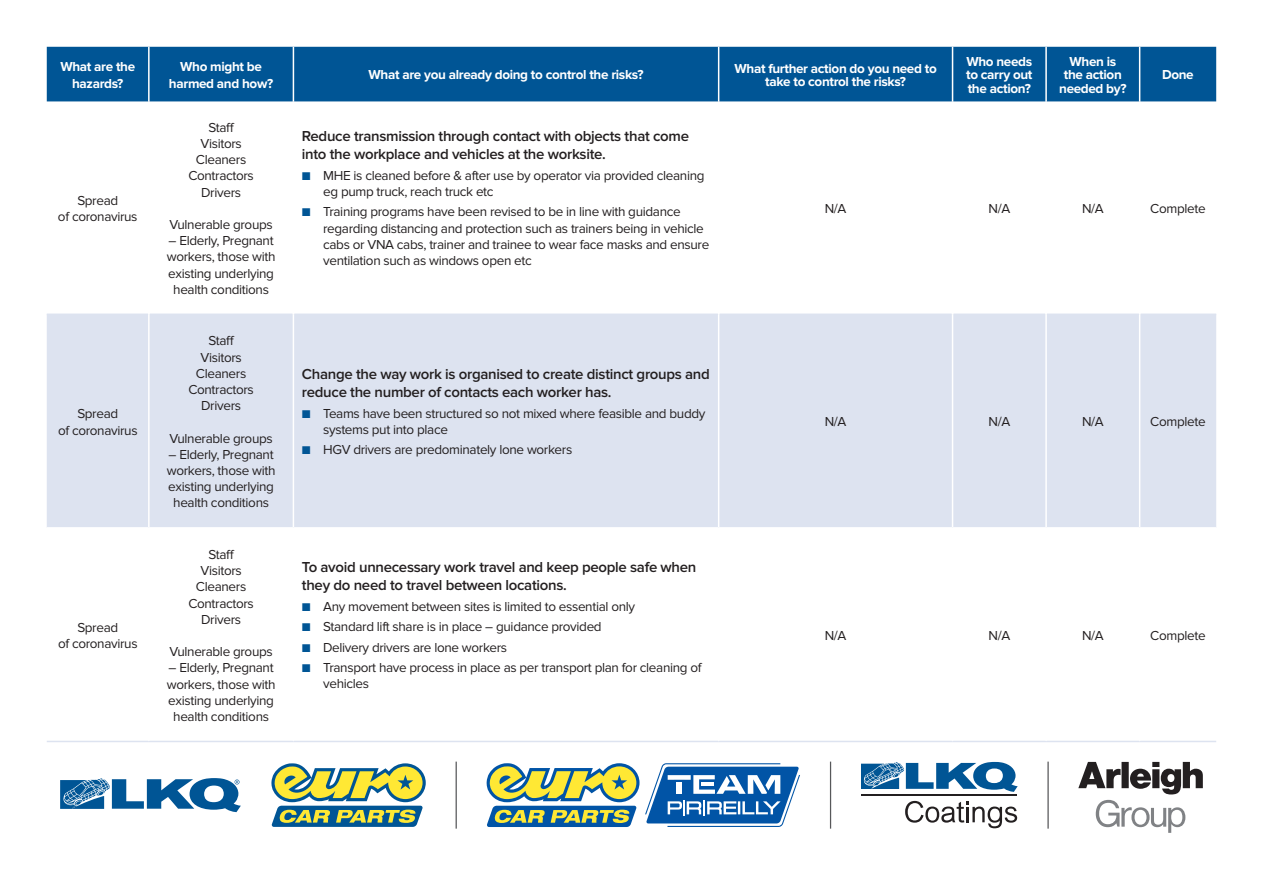
<style>
.page{position:relative;width:1263px;height:893px;background:#fff}
.page>*{position:absolute;margin:0;border:0;box-sizing:border-box;transform-origin:0 0}
.t1{font:600 15px/18px "Proxima Nova";letter-spacing:-.02em;color:#231f20}
.t2{font:13.5px/16.2px "Proxima Nova";letter-spacing:-.025em;color:#231f20;text-align:center}
.t3{font:700 13.5px/13.5px "Proxima Nova";letter-spacing:-.025em;color:#fff;text-align:center}
.s1{font-family:"Proxima Nova Extrabld";color:#005595}
</style>
<div class="page">
<hr style="left:456px;top:762px;width:1px;height:67px;background:#57585a">
<hr style="left:1047px;top:762px;width:2px;height:67px;background:#57585a">
<hr style="left:830px;top:762px;width:1px;height:67px;background:#57585a">
<svg style="left:486px;top:763px;width:153px;height:64px"></svg>
<svg style="left:645px;top:763px;width:155px;height:64px"></svg>
<svg style="left:861px;top:762px;width:157px;height:30px"></svg>
<svg style="left:905px;top:801px;width:112px;height:27px"></svg>
<hr style="left:861px;top:794px;width:155px;height:1px;background:#231f20">
<svg style="left:60px;top:778px;width:181px;height:34px"></svg>
<svg style="left:271px;top:763px;width:155px;height:64px"></svg>
<svg style="left:1078px;top:762px;width:125px;height:32px"></svg>
<svg style="left:1096px;top:800px;width:89px;height:33px"></svg>
<div style="left:47px;top:47px;width:1169px;height:54px;background:#005595"></div>
<div style="left:47px;top:315px;width:1169px;height:212px;background:#dde3f0"></div>
<hr style="left:47px;top:314px;width:101px;height:1px;background:#dde3f0">
<hr style="left:150px;top:314px;width:143px;height:1px;background:#dde3f0">
<hr style="left:294px;top:314px;width:424px;height:1px;background:#dde3f0">
<hr style="left:719px;top:314px;width:233px;height:1px;background:#dde3f0">
<hr style="left:953px;top:314px;width:92px;height:1px;background:#dde3f0">
<hr style="left:1047px;top:314px;width:92px;height:1px;background:#dde3f0">
<hr style="left:1140px;top:314px;width:76px;height:1px;background:#dde3f0">
<hr style="left:47px;top:741px;width:102px;height:1px;background:#dde3f0">
<hr style="left:149px;top:741px;width:144px;height:1px;background:#dde3f0">
<hr style="left:293px;top:741px;width:426px;height:1px;background:#dde3f0">
<hr style="left:719px;top:741px;width:233px;height:1px;background:#dde3f0">
<hr style="left:952px;top:741px;width:94px;height:1px;background:#dde3f0">
<hr style="left:1046px;top:741px;width:94px;height:1px;background:#dde3f0">
<hr style="left:1140px;top:741px;width:76px;height:1px;background:#dde3f0">
<hr style="left:148px;top:47px;width:2px;height:54px;background:#fff">
<hr style="left:293px;top:47px;width:1px;height:54px;background:#fff">
<hr style="left:718px;top:47px;width:1px;height:54px;background:#fff">
<hr style="left:952px;top:47px;width:1px;height:54px;background:#fff">
<hr style="left:1045px;top:47px;width:2px;height:54px;background:#fff">
<hr style="left:1139px;top:47px;width:1px;height:54px;background:#fff">
<hr style="left:148px;top:314px;width:2px;height:213px;background:#fff">
<hr style="left:293px;top:314px;width:1px;height:213px;background:#fff">
<hr style="left:718px;top:314px;width:1px;height:213px;background:#fff">
<hr style="left:952px;top:314px;width:1px;height:213px;background:#fff">
<hr style="left:1045px;top:314px;width:2px;height:213px;background:#fff">
<hr style="left:1139px;top:314px;width:1px;height:213px;background:#fff">
<p class="t3" style="left:60px;top:59px;width:76px;line-height:16.2px">What are the hazards?</p>
<p class="t3" style="left:169px;top:59px;width:106px;line-height:16.2px">Who might be harmed and how?</p>
<p class="t3" style="left:368px;top:68px;width:277px">What are you already doing to control the risks?</p>
<p class="t3" style="left:734px;top:62px;width:204px">What further action do you need to take to control the risks?</p>
<p class="t3" style="left:966px;top:55px;width:68px;text-align:justify">Who needs to carry out the action?</p>
<p class="t3" style="left:1059px;top:55px;width:69px">When is the action needed by?</p>
<p class="t3" style="left:1162px;top:68px;width:33px">Done</p>
<p class="t2" style="left:58px;top:192px;width:81px">Spread<br>of coronavirus</p>
<p class="t2" style="left:58px;top:406px;width:81px">Spread<br>of coronavirus</p>
<p class="t2" style="left:58px;top:619px;width:81px">Spread<br>of coronavirus</p>
<p class="t2" style="left:188px;top:119px;width:67px">Staff<br>Visitors<br>Cleaners<br>Contractors<br>Drivers</p>
<p class="t2" style="left:169px;top:217px;width:105px">Vulnerable groups</p>
<p class="t2" style="left:167px;top:233px;width:110px">– Elderly, Pregnant workers, those with existing underlying health conditions</p>
<p class="t2" style="left:188px;top:333px;width:67px">Staff<br>Visitors<br>Cleaners<br>Contractors<br>Drivers</p>
<p class="t2" style="left:169px;top:430px;width:105px">Vulnerable groups</p>
<p class="t2" style="left:167px;top:446px;width:110px">– Elderly, Pregnant workers, those with existing underlying health conditions</p>
<p class="t2" style="left:188px;top:547px;width:67px">Staff<br>Visitors<br>Cleaners<br>Contractors<br>Drivers</p>
<p class="t2" style="left:169px;top:644px;width:105px">Vulnerable groups</p>
<p class="t2" style="left:167px;top:660px;width:110px">– Elderly, Pregnant workers, those with existing underlying health conditions</p>
<p class="t1" style="left:302px;top:128px;width:389px">Reduce transmission through contact with objects that come into the workplace and vehicles at the worksite.</p>
<p class="t2" style="left:323px;top:167px;width:383px;text-align:left;text-indent:-21px"><span class="s1">■</span> MHE is cleaned before &amp; after use by operator via provided cleaning eg pump truck, reach truck etc</p>
<p class="t2" style="left:323px;top:204px;width:388px;text-align:left;text-indent:-21px"><span class="s1">■</span> Training programs have been revised to be in line with guidance regarding distancing and protection such as trainers being in vehicle cabs or VNA cabs, trainer and trainee to wear face masks and ensure ventilation such as windows open etc</p>
<p class="t2" style="left:825px;top:200px;width:23px">N/A</p>
<p class="t2" style="left:988px;top:200px;width:23px">N/A</p>
<p class="t2" style="left:1082px;top:200px;width:23px">N/A</p>
<p class="t2" style="left:1150px;top:200px;width:57px">Complete</p>
<p class="t1" style="left:302px;top:365px;width:409px">Change the way work is organised to create distinct groups and reduce the number of contacts each worker has.</p>
<p class="t2" style="left:323px;top:405px;width:384px;text-align:left;text-indent:-21px"><span class="s1">■</span> Teams have been structured so not mixed where feasible and buddy systems put into place</p>
<p class="t2" style="left:302px;top:442px;width:272px"><span class="s1">■</span> HGV drivers are predominately lone workers</p>
<p class="t1" style="left:302px;top:559px;width:396px">To avoid unnecessary work travel and keep people safe when they do need to travel between locations.</p>
<p class="t2" style="left:302px;top:598px;width:335px"><span class="s1">■</span> Any movement between sites is limited to essential only</p>
<p class="t2" style="left:302px;top:619px;width:301px"><span class="s1">■</span> Standard lift share is in place – guidance provided</p>
<p class="t2" style="left:302px;top:639px;width:207px"><span class="s1">■</span> Delivery drivers are lone workers</p>
<p class="t2" style="left:323px;top:660px;width:380px;text-align:left;text-indent:-21px"><span class="s1">■</span> Transport have process in place as per transport plan for cleaning of vehicles</p>
<p class="t2" style="left:825px;top:414px;width:23px">N/A</p>
<p class="t2" style="left:988px;top:414px;width:23px">N/A</p>
<p class="t2" style="left:1082px;top:414px;width:23px">N/A</p>
<p class="t2" style="left:1150px;top:414px;width:57px">Complete</p>
<p class="t2" style="left:825px;top:628px;width:23px">N/A</p>
<p class="t2" style="left:988px;top:628px;width:23px">N/A</p>
<p class="t2" style="left:1082px;top:628px;width:23px">N/A</p>
<p class="t2" style="left:1150px;top:628px;width:57px">Complete</p>
</div>
